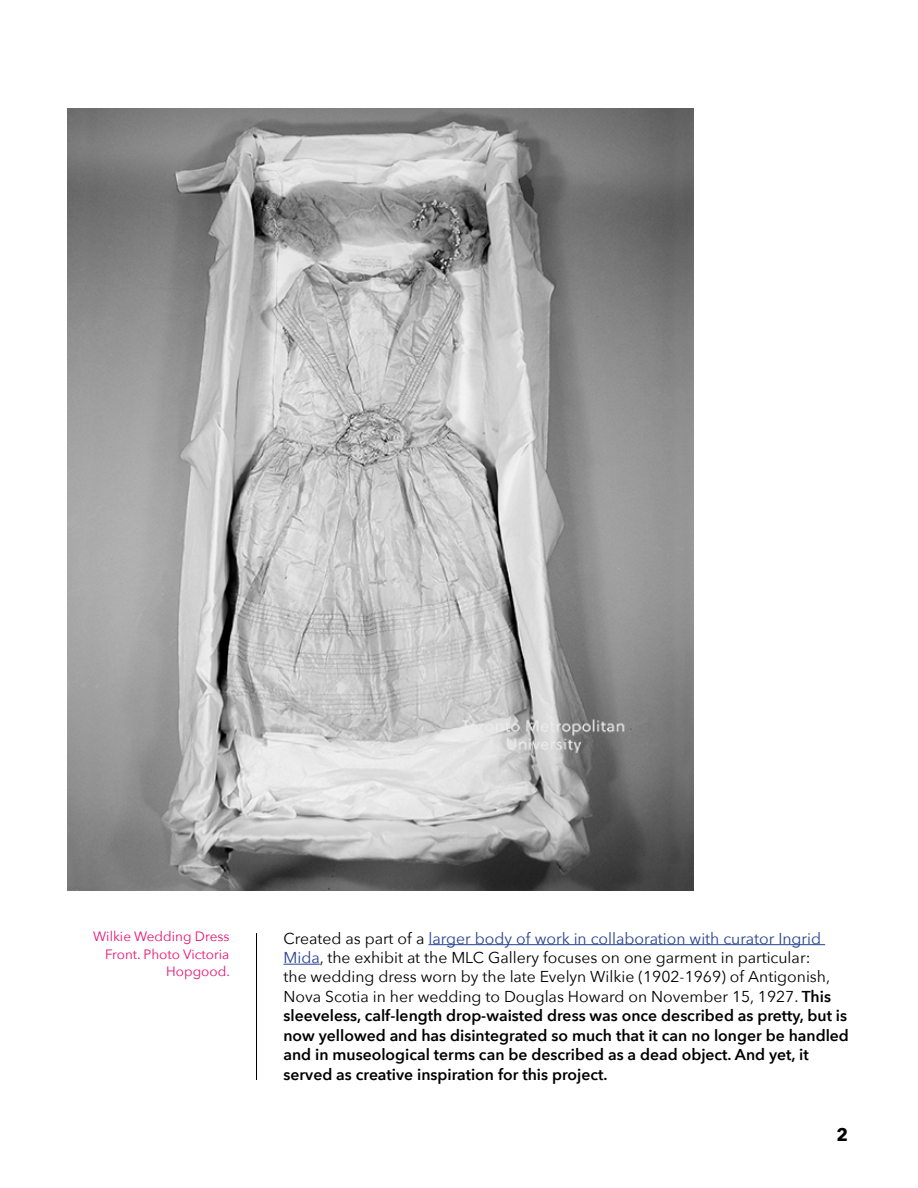
<style>
.page{position:relative;width:918px;height:1188px;background:#fff}
.page>*{position:absolute;margin:0;border:0;box-sizing:border-box;transform-origin:0 0}
.t1{font:700 18px "Avenir Next";color:#000}
.t2{font:600 15.75px/19.5px "Avenir Next";color:#000}
.t3{font:13.5px/17.2px "Avenir Next";color:#e81273;text-align:right}
.s1{font-weight:400}
.s2{font-weight:400;color:#25408f}
</style>
<div class="page">
<hr style="left:256px;top:933px;width:1px;height:147px;background:#000">
<hr style="left:284px;top:964px;width:36px;height:1px;background:#25408f">
<hr style="left:428px;top:944px;width:397px;height:1px;background:#25408f">
<img style="left:68px;top:108px;width:626px;height:783px">
<p class="t3" style="left:93px;top:927px;width:138px">Wilkie Wedding Dress<br>Front. Photo Victoria<br>Hopgood.</p>
<p class="t2" style="left:284px;top:928px;width:567px"><span class="s1">Created as part of a</span> <span class="s2">larger body of work in collaboration with curator Ingrid Mida</span><span class="s1">, the exhibit at the MLC Gallery focuses on one garment in particular:<br>the wedding dress worn by the late Evelyn Wilkie (1902-1969) of Antigonish, Nova Scotia in her wedding to Douglas Howard on November 15, 1927.</span> This sleeveless, calf-length drop-waisted dress was once described as pretty, but is now yellowed and has disintegrated so much that it can no longer be handled and in museological terms can be described as a dead object. And yet, it served as creative inspiration for this project.</p>
<p class="t1" style="left:836px;top:1119px;width:13px">2</p>
</div>
